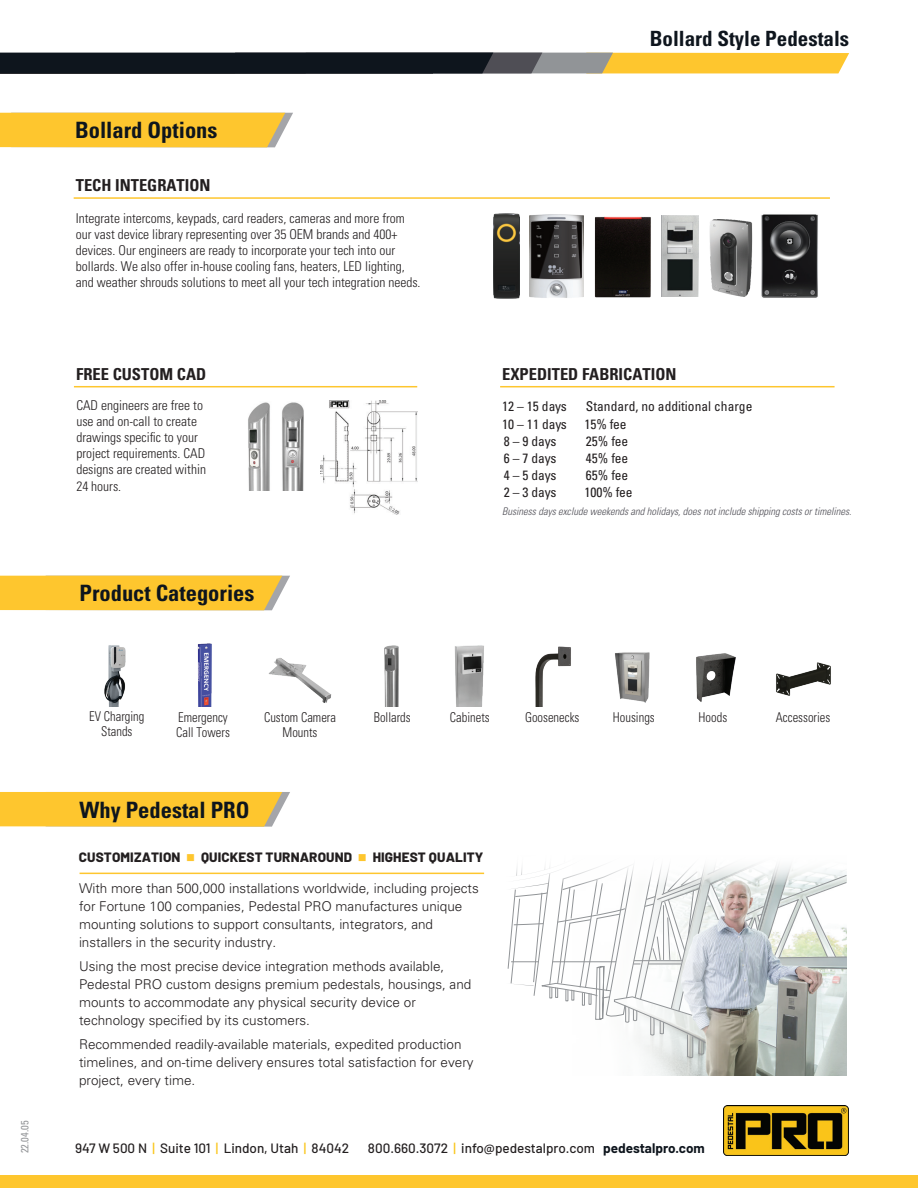
<style>
.page{position:relative;width:918px;height:1188px;background:#fff}
.page>*{position:absolute;margin:0;border:0;box-sizing:border-box;transform-origin:0 0}
.t1{font:700 condensed 22.5px "Univers LT Std";color:#0e151d}
.t2{font:700 condensed 21px "Univers LT Std";color:#0e151d}
.t3{font:700 condensed 16.5px "Univers LT Std";color:#231f20}
.t4{font:300 13.5px/18px "Univers LT Std";color:#231f20}
.t5{font:300 condensed 13.5px/16.2px "Univers LT Std";color:#231f20}
.t6{font:condensed 13.5px/16.8px "Univers LT Std";color:#231f20}
.t7{font:300 condensed 13.5px/15.1px "Univers LT Std";color:#231f20;text-align:center;scale:.93 1}
.t8{font:500 13.5px "Barlow";color:#231f20}
.t9{font:800 13.5px "Barlow";letter-spacing:.01em;color:#231f20}
.t10{font:italic 300 condensed 10.5px "Univers LT Std";color:#4f4e55}
.t11{font:condensed 10.5px "Univers LT Std";color:#939598}
.s1{color:#fec62e}
.s2{color:#fac417}
.s3{font-weight:700;color:#0e151d}
</style>
<div class="page">
<div style="left:0;top:1176px;width:918px;height:12px;background:#fec62e"></div>
<img style="left:724px;top:1106px;width:125px;height:50px">
<svg style="left:0;top:53px;width:849px;height:20px;background:#605530"></svg>
<div style="left:0;top:113px;width:293px;height:34px;background:#fec62e"></div>
<div style="left:0;top:576px;width:290px;height:34px;background:#fec62e"></div>
<svg style="left:0;top:792px;width:290px;height:35px;background:#fbc739"></svg>
<hr style="left:74px;top:386px;width:343px;height:1px;background:#fec62e">
<img style="left:320px;top:401px;width:97px;height:114px">
<img style="left:248px;top:402px;width:56px;height:89px">
<hr style="left:500px;top:386px;width:335px;height:1px;background:#fec62e">
<hr style="left:74px;top:197px;width:756px;height:2px;background:#fec62e">
<hr style="left:80px;top:873px;width:404px;height:1px;background:#fec62e">
<img style="left:776px;top:662px;width:55px;height:34px">
<img style="left:615px;top:652px;width:35px;height:51px">
<img style="left:269px;top:658px;width:62px;height:45px">
<img style="left:696px;top:653px;width:40px;height:49px">
<img style="left:384px;top:645px;width:15px;height:62px">
<img style="left:455px;top:645px;width:29px;height:62px">
<img style="left:535px;top:647px;width:36px;height:60px">
<img style="left:197px;top:644px;width:15px;height:63px">
<img style="left:104px;top:645px;width:22px;height:62px">
<svg style="left:507px;top:864px;width:340px;height:212px"></svg>
<img style="left:738px;top:214px;width:80px;height:84px">
<img style="left:709px;top:219px;width:60px;height:77px">
<img style="left:661px;top:215px;width:38px;height:81px">
<img style="left:594px;top:216px;width:69px;height:82px">
<img style="left:530px;top:214px;width:54px;height:84px">
<img style="left:494px;top:213px;width:26px;height:85px">
<p class="t11" style="left:18px;top:1153px;width:34px;rotate:-90deg">22.04.05</p>
<h1 class="t1" style="left:75px;top:117px;width:144px">Bollard Options</h1>
<p class="t3" style="left:76px;top:175px;width:136px">TECH INTEGRATION</p>
<p class="t5" style="left:76px;top:210px;width:346px">Integrate intercoms, keypads, card readers, cameras and more from our vast device library representing over 35 OEM brands and 400+ devices. Our engineers are ready to incorporate your tech into our bollards. We also offer in-house cooling fans, heaters, LED lighting, and weather shrouds solutions to meet all your tech integration needs.</p>
<h2 class="t2" style="left:650px;top:26px;width:201px">Bollard Style Pedestals</h2>
<p class="t3" style="left:76px;top:364px;width:132px">FREE CUSTOM CAD</p>
<p class="t3" style="left:502px;top:364px;width:176px">EXPEDITED FABRICATION</p>
<p class="t5" style="left:76px;top:397px;width:131px">CAD engineers are free to use and on-call to create drawings specific to your project requirements. CAD designs are created within<br>24 hours.</p>
<p class="t6" style="left:584px;top:397px;width:169px;line-height:18.5px">Standard, no additional charge<br>15% fee</p>
<p class="t6" style="left:584px;top:433px;width:50px">25% fee<br>45% fee<br>65% fee<br>100% fee</p>
<p class="t6" style="left:502px;top:397px;width:66px;line-height:18.5px">12 – 15 days<br>10 – 11 days</p>
<p class="t6" style="left:504px;top:433px;width:54px;text-align:justify">8 – 9 days 6 – 7 days 4 – 5 days 2 – 3 days</p>
<h1 class="t1" style="left:80px;top:580px;width:177px">Product Categories</h1>
<p class="t10" style="left:502px;top:505px;width:351px">Business days exclude weekends and holidays, does not include shipping costs or timelines.</p>
<p class="t7" style="left:89px;top:709px;width:61px">EV Charging<br>Stands</p>
<p class="t7" style="left:176px;top:710px;width:59px;text-align:left">Emergency<br>Call Towers</p>
<p class="t7" style="left:264px;top:710px;width:79px">Custom Camera<br>Mounts</p>
<p class="t7" style="left:374px;top:710px;width:41px">Bollards</p>
<p class="t7" style="left:450px;top:710px;width:44px">Cabinets</p>
<p class="t7" style="left:525px;top:710px;width:60px">Goosenecks</p>
<p class="t7" style="left:613px;top:710px;width:47px">Housings</p>
<p class="t7" style="left:699px;top:710px;width:32px">Hoods</p>
<p class="t7" style="left:776px;top:710px;width:60px">Accessories</p>
<h1 class="t1" style="left:80px;top:796px;width:172px">Why Pedestal PRO</h1>
<p class="t9" style="left:79px;top:847px;width:406px">CUSTOMIZATION <span class="s1">■</span> QUICKEST TURNAROUND <span class="s1">■</span> HIGHEST QUALITY</p>
<p class="t4" style="left:79px;top:879px;width:401px">With more than 500,000 installations worldwide, including projects for Fortune 100 companies, Pedestal PRO manufactures unique mounting solutions to support consultants, integrators, and installers in the security industry.</p>
<p class="t4" style="left:79px;top:957px;width:394px">Using the most precise device integration methods available, Pedestal PRO custom designs premium pedestals, housings, and mounts to accommodate any physical security device or technology specified by its customers.</p>
<p class="t4" style="left:79px;top:1035px;width:396px">Recommended readily-available materials, expedited production timelines, and on-time delivery ensures total satisfaction for every project, every time.</p>
<p class="t8" style="left:75px;top:1139px;width:276px">947 W 500 N <span class="s2">|</span> Suite 101 <span class="s2">|</span> Lindon, Utah <span class="s2">|</span> 84042</p>
<p class="t8" style="left:368px;top:1139px;width:338px">800.660.3072 <span class="s2">|</span> info@pedestalpro.com <span class="s3">pedestalpro.com</span></p>
</div>
